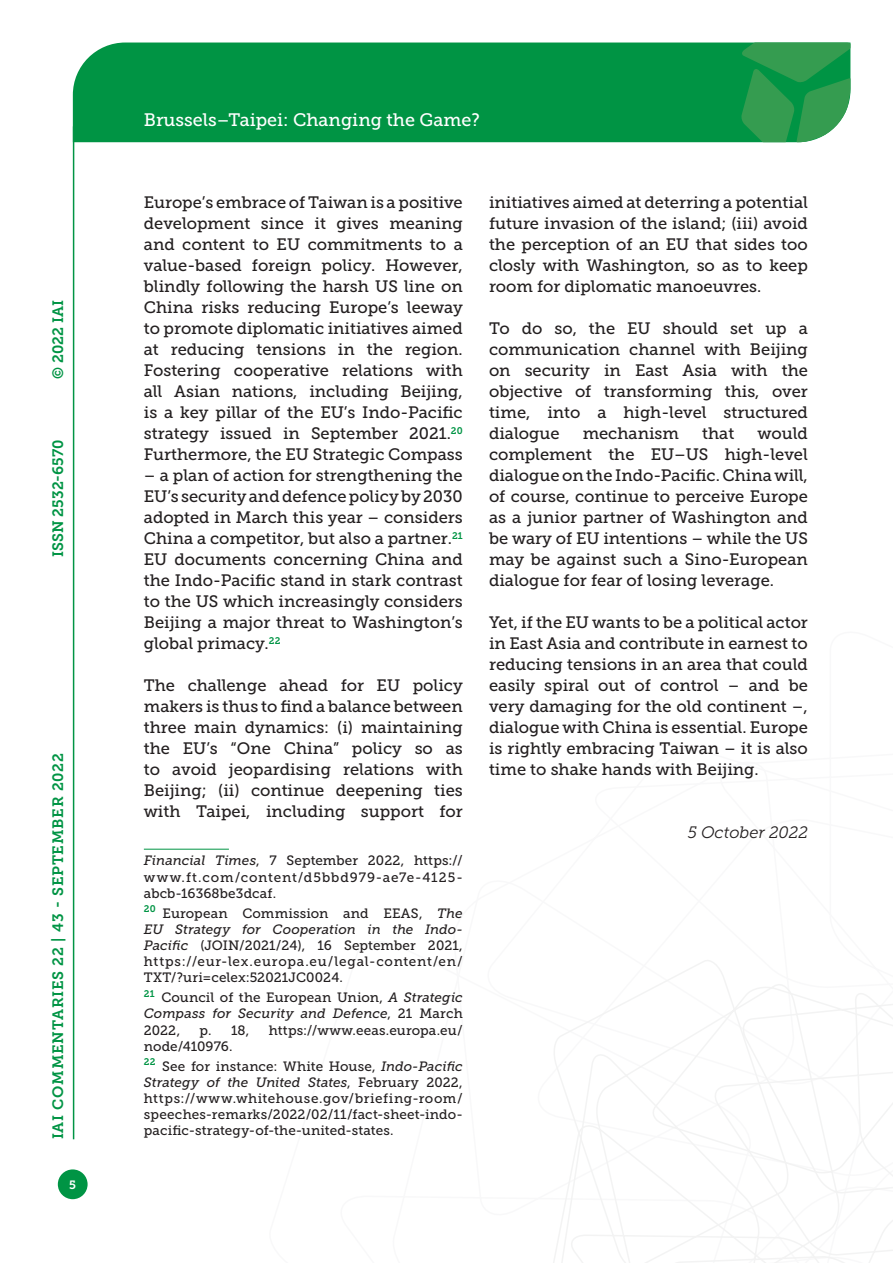
<style>
.page{position:relative;width:893px;height:1263px;background:#fff}
.page>*{position:absolute;margin:0;border:0;box-sizing:border-box;transform-origin:0 0}
.t1{font:18px "Museo Slab 500";color:#fff}
.Testo{font:16.5px/21px "Museo Slab 500";color:#231f20;text-align:justify}
.Testo-2{font:italic 16.5px "Museo Slab 300";color:#231f20}
.t2{font:15px "Museo Slab 700";letter-spacing:.05em;color:#009444}
.t3{font:15px "Museo Slab 700";color:#009444}
.Nota{font:13.5px/16.2px "Museo Slab 500";letter-spacing:.015em;color:#231f20;text-align:justify}
.t4{font:12px "Museo Slab 700";color:#fff}
.s1{font-style:italic}
</style>
<div class="page">
<svg style="left:553px;top:960px;width:340px;height:303px"></svg>
<div style="left:73px;top:43px;width:668px;height:99px;background:#009444"></div>
<svg style="left:741px;top:43px;width:109px;height:99px"></svg>
<div style="left:58px;top:1169px;width:30px;height:30px;background:#009444;border-radius:50%"></div>
<hr style="left:73px;top:126px;width:1px;height:1013px;background:#009444">
<hr style="left:144px;top:849px;width:85px;height:1px;background:#009444">
<p class="t2" style="left:50px;top:379px;width:80px;rotate:-90deg">© 2022 IAI</p>
<p class="t3" style="left:50px;top:557px;width:119px;rotate:-90deg">ISSN 2532-6570</p>
<p class="t2" style="left:50px;top:1139px;width:388px;rotate:-90deg">IAI COMMENTARIES 22 | 43 - SEPTEMBER 2022</p>
<p class="t4" style="left:69px;top:1178px;width:8px">5</p>
<p class="t1" style="left:144px;top:110px;width:337px">Brussels–Taipei: Changing the Game?</p>
<p class="Testo" style="left:144px;top:192px;width:320px">Europe’s embrace of Taiwan is a positive development since it gives meaning and content to EU commitments to a value-based foreign policy. However, blindly following the harsh US line on China risks reducing Europe’s leeway to promote diplomatic initiatives aimed at reducing tensions in the region.<br>Fostering cooperative relations with all Asian nations, including Beijing, is a key pillar of the EU’s Indo-Pacific strategy issued in September 2021.<sup>20<br></sup>Furthermore, the EU Strategic Compass</p>
<p class="Testo" style="left:144px;top:465px;width:320px">– a plan of action for strengthening the EU’s security and defence policy by 2030 adopted in March this year – considers China a competitor, but also a partner.<sup>21<br></sup>EU documents concerning China and the Indo-Pacific stand in stark contrast to the US which increasingly considers Beijing a major threat to Washington’s global primacy.<sup>22</sup></p>
<p class="Testo" style="left:144px;top:675px;width:320px">The challenge ahead for EU policy makers is thus to find a balance between three main dynamics: (i) maintaining the EU’s “One China” policy so as to avoid jeopardising relations with Beijing; (ii) continue deepening ties with Taipei, including support for</p>
<p class="Nota" style="left:144px;top:853px;width:320px"><span class="s1">Financial Times</span>, 7 September 2022, https:// www.ft.com/content/d5bbd979-ae7e-4125- abcb-16368be3dcaf.</p>
<p class="Nota" style="left:144px;top:905px;width:320px"><sup>20</sup> European Commission and EEAS, <span class="s1">The EU Strategy for Cooperation in the Indo-Pacific</span> (JOIN/2021/24), 16 September 2021, https://eur-lex.europa.eu/legal-content/en/ TXT/?uri=celex:52021JC0024.</p>
<p class="Nota" style="left:144px;top:989px;width:320px"><sup>21</sup> Council of the European Union, <span class="s1">A Strategic Compass for Security and Defence</span>, 21 March 2022,</p>
<p class="Nota" style="left:200px;top:1022px;width:51px">p. 18,</p>
<p class="Nota" style="left:269px;top:1022px;width:195px">https://www.eeas.europa.eu/</p>
<p class="Nota" style="left:144px;top:1038px;width:90px">node/410976.</p>
<p class="Nota" style="left:144px;top:1058px;width:320px"><sup>22</sup> See for instance: White House, <span class="s1">Indo-Pacific Strategy of the United States</span>, February 2022, https://www.whitehouse.gov/briefing-room/ speeches-remarks/2022/02/11/fact-sheet-indo&shy;pacific-strategy-of-the-united-states.</p>
<p class="Testo" style="left:489px;top:192px;width:320px">initiatives aimed at deterring a potential future invasion of the island; (iii) avoid the perception of an EU that sides too closly with Washington, so as to keep room for diplomatic manoeuvres.</p>
<p class="Testo" style="left:489px;top:318px;width:320px">To do so, the EU should set up a communication channel with Beijing on security in East Asia with the objective of transforming this, over time, into a high-level structured dialogue</p>
<p class="Testo" style="left:489px;top:423px;width:320px;text-indent:268px">would complement the EU–US high-level dialogue on the Indo-Pacific. China will, of course, continue to perceive Europe as a junior partner of Washington and be wary of EU intentions – while the US may be against such a Sino-European dialogue for fear of losing leverage.</p>
<p class="Testo" style="left:489px;top:612px;width:320px">Yet, if the EU wants to be a political actor in East Asia and contribute in earnest to reducing tensions in an area that could easily spiral out of control – and be very damaging for the old continent –, dialogue with China is essential. Europe is rightly embracing Taiwan – it is also time to shake hands with Beijing.</p>
<p class="Testo" style="left:583px;top:423px;width:98px">mechanism</p>
<p class="Testo" style="left:702px;top:423px;width:34px">that</p>
<p class="Testo-2" style="left:688px;top:823px;width:122px">5 October 2022</p>
</div>
